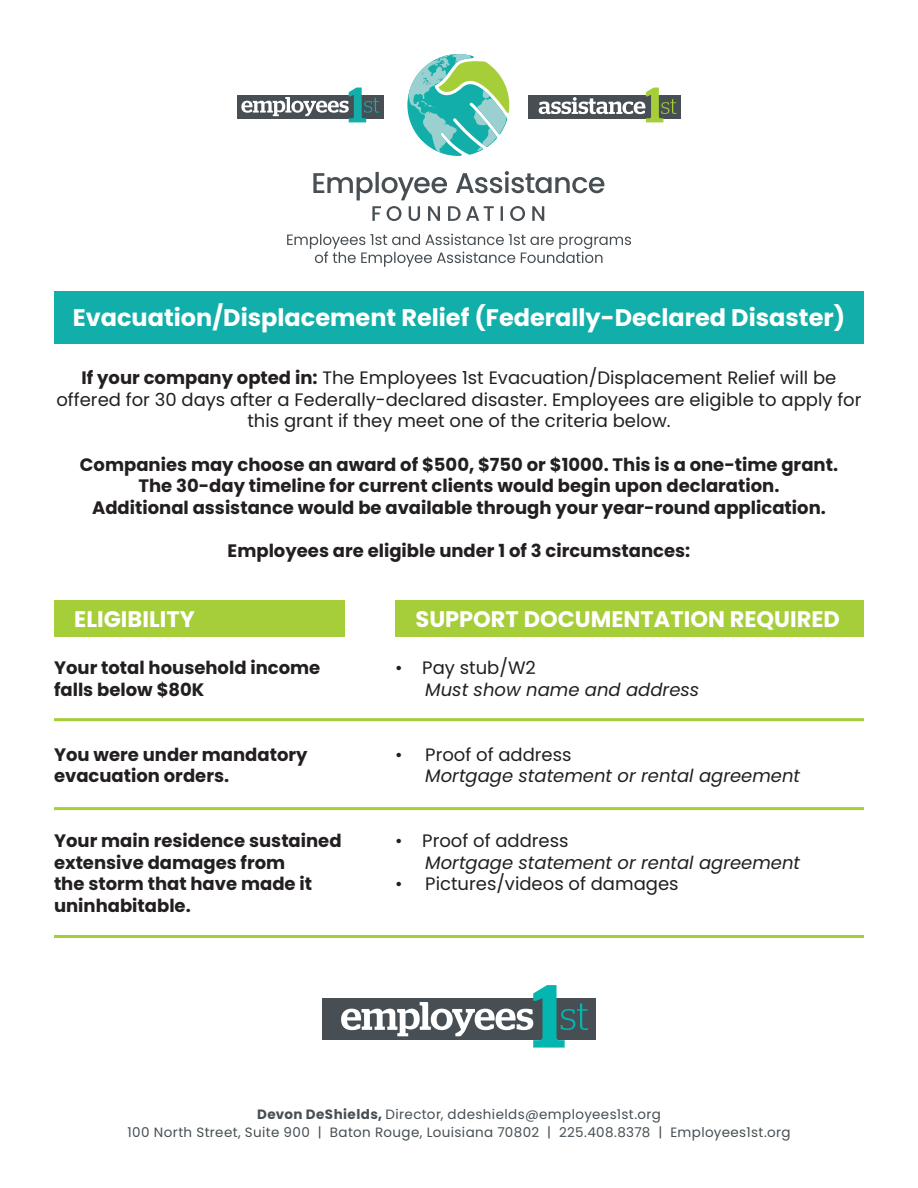
<style>
.page{position:relative;width:918px;height:1188px;background:#fff}
.page>*{position:absolute;margin:0;border:0;box-sizing:border-box;transform-origin:0 0}
.t1{font:700 24px "Poppins";color:#fff}
.t2{font:700 22.5px "Poppins";color:#fff}
.t3{font:700 18px/21.6px "Poppins";color:#231f20}
.t4{font:18px/21.6px "Poppins";color:#231f20;text-align:center}
.t5{font:italic 18px "Poppins";color:#231f20}
.t6{font:13.5px "Poppins";letter-spacing:.03em;color:#474f54}
.s1{font-weight:700}
</style>
<div class="page">
<svg style="left:287px;top:234px;width:344px;height:33px"></svg>
<div style="left:237px;top:95px;width:147px;height:23px;background:#474f54"></div>
<svg style="left:241px;top:88px;width:138px;height:34px"></svg>
<div style="left:528px;top:95px;width:153px;height:23px;background:#474f54"></div>
<svg style="left:539px;top:88px;width:137px;height:34px"></svg>
<svg style="left:313px;top:171px;width:291px;height:29px"></svg>
<svg style="left:372px;top:206px;width:172px;height:15px"></svg>
<svg style="left:407px;top:54px;width:103px;height:102px"></svg>
<div style="left:54px;top:292px;width:810px;height:52px;background:#12aeaa"></div>
<div style="left:322px;top:998px;width:274px;height:42px;background:#474f54"></div>
<svg style="left:341px;top:985px;width:247px;height:63px"></svg>
<div style="left:54px;top:600px;width:291px;height:37px;background:#a6ce39"></div>
<div style="left:395px;top:600px;width:469px;height:37px;background:#a6ce39"></div>
<hr style="left:54px;top:718px;width:810px;height:3px;background:#a6ce39">
<hr style="left:54px;top:807px;width:810px;height:3px;background:#a6ce39">
<hr style="left:54px;top:935px;width:810px;height:3px;background:#a6ce39">
<p class="t1" style="left:73px;top:304px;width:774px">Evacuation/Displacement Relief (Federally-Declared Disaster)</p>
<p class="t4" style="left:56px;top:367px;width:807px"><span class="s1">If your company opted in:</span> The Employees 1st Evacuation/Displacement Relief will be offered for 30 days after a Federally-declared disaster. Employees are eligible to apply for this grant if they meet one of the criteria below.</p>
<p class="t3" style="left:80px;top:454px;width:760px">Companies may choose an award of $500, $750 or $1000. This is a one-time grant.</p>
<p class="t3" style="left:92px;top:475px;width:735px;text-align:center">The 30-day timeline for current clients would begin upon declaration.<br>Additional assistance would be available through your year-round application.</p>
<p class="t3" style="left:228px;top:540px;width:464px">Employees are eligible under 1 of 3 circumstances:</p>
<p class="t2" style="left:74px;top:606px;width:122px">ELIGIBILITY</p>
<p class="t3" style="left:54px;top:657px;width:268px">Your total household income falls below $80K</p>
<p class="t3" style="left:54px;top:744px;width:255px">You were under mandatory evacuation orders.</p>
<p class="t3" style="left:54px;top:830px;width:289px">Your main residence sustained extensive damages from<br>the storm that have made it uninhabitable.</p>
<p class="t2" style="left:416px;top:606px;width:426px">SUPPORT DOCUMENTATION REQUIRED</p>
<p class="t4" style="left:395px;top:657px;width:142px">• Pay stub/W2</p>
<p class="t5" style="left:425px;top:679px;width:276px">Must show name and address</p>
<p class="t4" style="left:395px;top:744px;width:178px">• Proof of address</p>
<p class="t5" style="left:425px;top:765px;width:376px">Mortgage statement or rental agreement</p>
<p class="t4" style="left:395px;top:830px;width:175px">• Proof of address</p>
<p class="t5" style="left:425px;top:852px;width:376px">Mortgage statement or rental agreement</p>
<p class="t4" style="left:395px;top:873px;width:285px">• Pictures/videos of damages</p>
<p class="t6" style="left:257px;top:1106px;width:405px"><span class="s1">Devon DeShields,</span> Director, ddeshields@employees1st.org</p>
<p class="t6" style="left:127px;top:1124px;width:665px">100 North Street, Suite 900 | Baton Rouge, Louisiana 70802 | 225.408.8378 | Employees1st.org</p>
</div>
